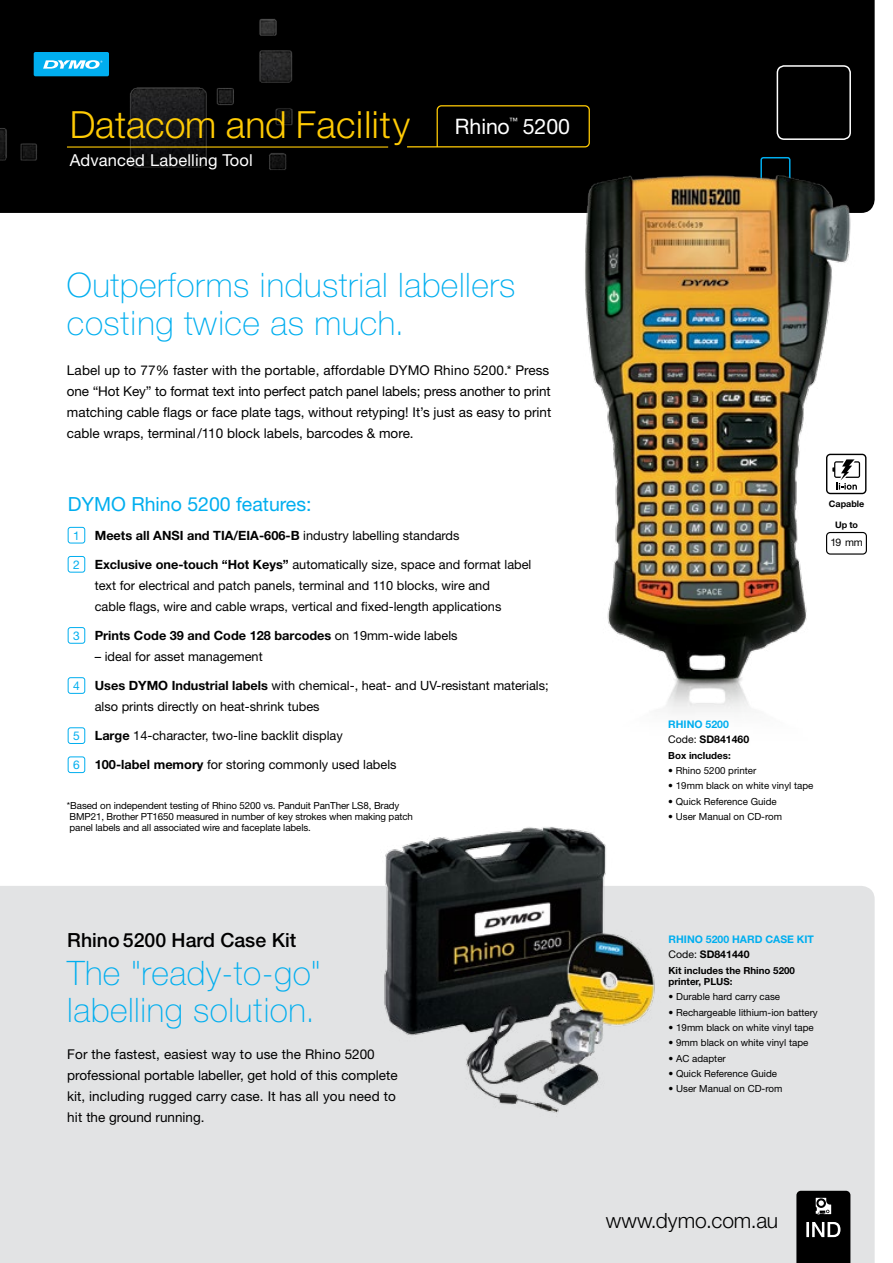
<style>
.page{position:relative;width:893px;height:1263px;background:#fff}
.page>*{position:absolute;margin:0;border:0;box-sizing:border-box;transform-origin:0 0}
.t1{font:300 37.5px "Helvetica Neue LT Pro";letter-spacing:.01em;color:#ffcb05}
.t2{font:100 33.75px/37.5px "Helvetica Neue LT Pro";letter-spacing:.015em;color:#00aeef}
.t3{font:21.3px "Helvetica Neue LT Pro";color:#fff}
.t4{font:300 21px "Helvetica Neue LT Pro";color:#000}
.t5{font:19.5px "Helvetica Neue LT Pro";color:#00aeef}
.t6{font:500 19.5px "Helvetica Neue LT Pro";color:#000}
.t7{font:16.5px "Helvetica Neue LT Pro";letter-spacing:.01em;color:#fff}
.t8{font:13.5px/21px "Helvetica Neue LT Pro";color:#000}
.t9{font:12.75px/21px "Helvetica Neue LT Pro";color:#000}
.t10{font:700 12.75px "Helvetica Neue LT Pro";color:#000}
.t11{font:700 10.5px/15.3px "Helvetica Neue LT Pro";color:#00aeef}
.t12{font:10.5px "Helvetica Neue LT Pro";color:#000}
.t13{font:9.75px/11.2px "Helvetica Neue LT Pro";color:#000}
.t14{font:700 9.75px/11.2px "Helvetica Neue LT Pro";color:#000}
.t15{font:700 9px "Helvetica Neue LT Pro";color:#000}
.t16{font:8.7px "Helvetica Neue LT Pro";color:#fff}
.s1{font-weight:400;font-size:21.3px;color:#fff}
.s2{font-weight:400;font-size:12px;color:#00aeef}
.s3{font-weight:400}
.s4{font-size:12px;color:#00aeef}
.s5{font-weight:700}
.s6{font-weight:400;color:#000}
.s7{color:#000}
</style>
<div class="page">
<div style="left:0;top:0;width:875px;height:213px;background:#000"></div>
<img style="left:0;top:4px;width:301px;height:209px">
<div style="left:0;top:886px;width:875px;height:377px;background:#e2e3e4"></div>
<div style="left:34px;top:52px;width:75px;height:24px;background:#00aeef;border-radius:2px"></div>
<svg style="left:43px;top:60px;width:59px;height:9px"></svg>
<svg style="left:406px;top:105px;width:184px;height:43px;background:#100d00"></svg>
<hr style="left:67px;top:146px;width:321px;height:2px;background:#ffcb05">
<svg style="left:857px;top:454px;width:9px;height:40px"></svg>
<div style="left:826px;top:532px;width:41px;height:23px;border:1px solid #000;border-radius:4px"></div>
<div style="left:777px;top:65px;width:74px;height:75px;border:2px solid #fff;border-radius:7px"></div>
<img style="left:566px;top:156px;width:291px;height:557px">
<svg style="left:796px;top:1191px;width:54px;height:72px;background:#1c1c1c"></svg>
<div style="left:68px;top:527px;width:17px;height:16px;border:1px solid #00aeef;border-radius:2px"></div>
<div style="left:68px;top:556px;width:17px;height:16px;border:1px solid #00aeef;border-radius:2px"></div>
<div style="left:68px;top:627px;width:17px;height:17px;border:1px solid #00aeef;border-radius:2px"></div>
<div style="left:68px;top:677px;width:17px;height:17px;border:1px solid #00aeef;border-radius:2px"></div>
<div style="left:68px;top:727px;width:17px;height:17px;border:1px solid #00aeef;border-radius:2px"></div>
<div style="left:68px;top:756px;width:17px;height:17px;border:1px solid #00aeef;border-radius:2px"></div>
<img style="left:363px;top:827px;width:301px;height:309px">
<h1 class="t1" style="left:70px;top:102px;width:442px">Datacom and Facility <span class="s1">Rhino</span></h1>
<p class="t16" style="left:509px;top:116px;width:10px">™</p>
<h3 class="t3" style="left:523px;top:113px;width:49px">5200</h3>
<p class="t7" style="left:70px;top:150px;width:184px">Advanced Labelling Tool</p>
<h2 class="t2" style="left:67px;top:266px;width:450px">Outperforms industrial labellers costing twice as much.</h2>
<p class="t8" style="left:67px;top:359px;width:486px">Label up to 77% faster with the portable, affordable DYMO Rhino 5200.* Press one “Hot Key” to format text into perfect patch panel labels; press another to print matching cable flags or face plate tags, without retyping! It’s just as easy to print cable wraps, terminal/110 block labels, barcodes &amp; more.</p>
<h3 class="t5" style="left:68px;top:492px;width:245px">DYMO Rhino 5200 features:</h3>
<p class="t10" style="left:73px;top:527px;width:388px"><span class="s2">1</span> Meets all ANSI and TIA/EIA-606-B <span class="s3">industry labelling standards</span></p>
<p class="t9" style="left:95px;top:553px;width:438px;text-indent:-22px"><span class="s4">2</span> <span class="s5">Exclusive one-touch “Hot Keys”</span> automatically size, space and format label text for electrical and patch panels, terminal and 110 blocks, wire and<br>cable flags, wire and cable wraps, vertical and fixed-length applications</p>
<p class="t10" style="left:73px;top:627px;width:386px"><span class="s2">3</span> Prints Code 39 and Code 128 barcodes <span class="s3">on 19mm-wide labels</span></p>
<p class="t9" style="left:95px;top:646px;width:169px">– ideal for asset management</p>
<p class="t9" style="left:95px;top:675px;width:455px;text-indent:-22px"><span class="s4">4</span> <span class="s5">Uses DYMO Industrial labels</span> with chemical-, heat- and UV-resistant materials; also prints directly on heat-shrink tubes</p>
<p class="t9" style="left:73px;top:725px;width:271px"><span class="s4">5</span> <span class="s5">Large</span> 14-character, two-line backlit display</p>
<p class="t9" style="left:73px;top:754px;width:325px"><span class="s4">6</span> <span class="s5">100-label memory</span> for storing commonly used labels</p>
<p class="t13" style="left:67px;top:799px;width:347px">*Based on independent testing of Rhino 5200 vs. Panduit PanTher LS8, Brady<br>BMP21, Brother PT1650 measured in number of key strokes when making patch panel labels and all associated wire and faceplate labels.</p>
<h3 class="t6" style="left:67px;top:928px;width:230px">Rhino 5200 Hard Case Kit</h3>
<h2 class="t2" style="left:67px;top:954px;width:255px">The "ready-to-go" labelling solution.</h2>
<p class="t8" style="left:67px;top:1043px;width:332px">For the fastest, easiest way to use the Rhino 5200 professional portable labeller, get hold of this complete kit, including rugged carry case. It has all you need to hit the ground running.</p>
<p class="t15" style="left:829px;top:498px;width:37px">Capable</p>
<p class="t15" style="left:835px;top:519px;width:24px">Up to</p>
<p class="t12" style="left:830px;top:536px;width:34px">19 mm</p>
<p class="t11" style="left:668px;top:716px;width:82px">RHINO 5200<br><span class="s6">Code:</span> <span class="s7">SD841460</span></p>
<p class="t14" style="left:668px;top:749px;width:64px">Box includes:</p>
<p class="t13" style="left:668px;top:764px;width:90px">• Rhino 5200 printer</p>
<p class="t13" style="left:668px;top:780px;width:147px">• 19mm black on white vinyl tape</p>
<p class="t13" style="left:668px;top:795px;width:110px">• Quick Reference Guide</p>
<p class="t13" style="left:668px;top:810px;width:115px">• User Manual on CD-rom</p>
<p class="t11" style="left:669px;top:931px;width:147px">RHINO 5200 HARD CASE KIT<br><span class="s6">Code:</span> <span class="s7">SD841440</span></p>
<p class="t14" style="left:669px;top:964px;width:128px">Kit includes the Rhino 5200 printer, PLUS:</p>
<p class="t13" style="left:669px;top:991px;width:113px">• Durable hard carry case</p>
<p class="t13" style="left:669px;top:1006px;width:151px">• Rechargeable lithium-ion battery</p>
<p class="t13" style="left:669px;top:1021px;width:147px">• 19mm black on white vinyl tape</p>
<p class="t13" style="left:669px;top:1037px;width:141px">• 9mm black on white vinyl tape</p>
<p class="t13" style="left:669px;top:1052px;width:59px">• AC adapter</p>
<p class="t13" style="left:669px;top:1067px;width:110px">• Quick Reference Guide</p>
<p class="t13" style="left:669px;top:1083px;width:115px">• User Manual on CD-rom</p>
<h3 class="t4" style="left:606px;top:1207px;width:174px">www.dymo.com.au</h3>
</div>
